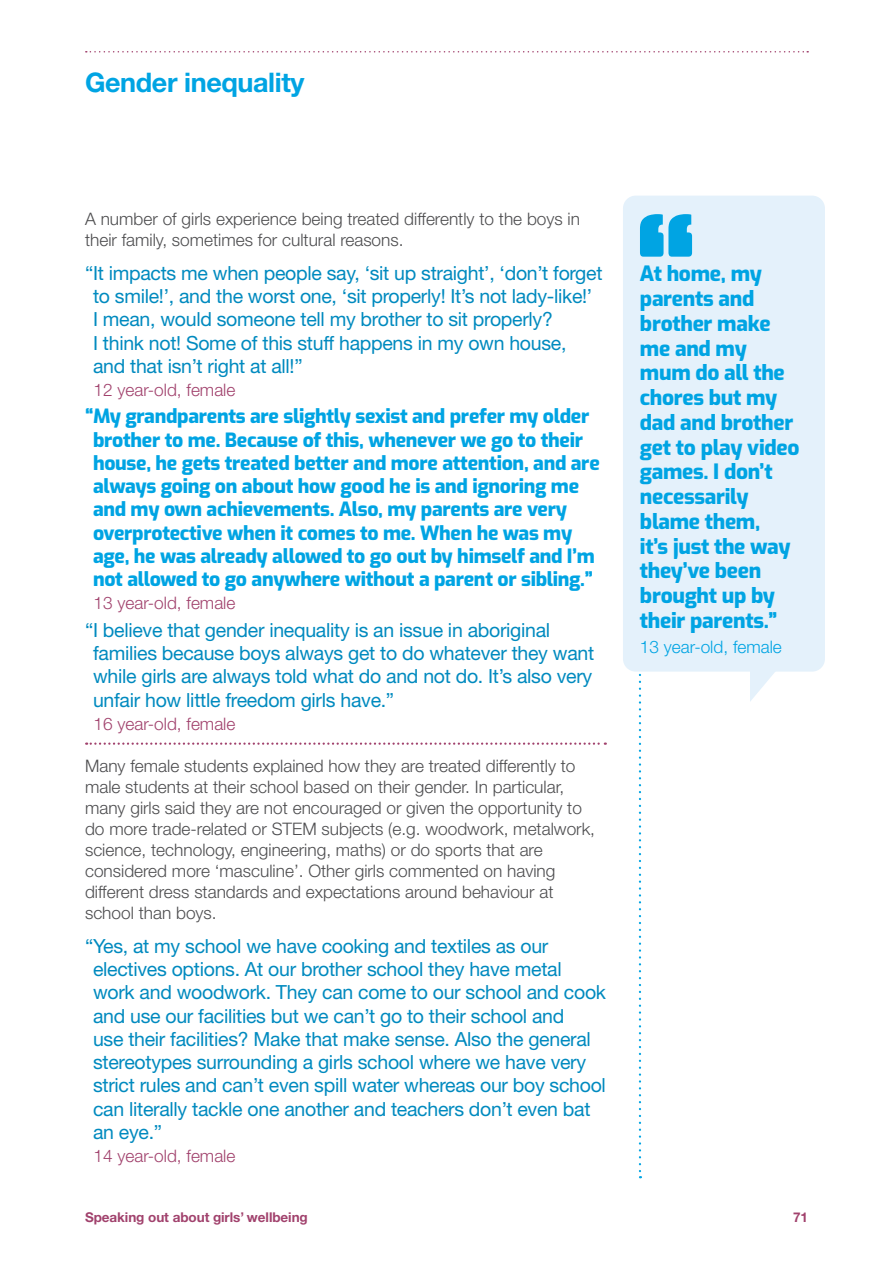
<style>
.page{position:relative;width:893px;height:1263px;background:#fff}
.page>*{position:absolute;margin:0;border:0;box-sizing:border-box;transform-origin:0 0}
.t1{font:700 27px "Helvetica Neue LT Std";letter-spacing:-.015em;color:#00a4e3}
.t2{font:800 21px/24.8px "Exo";letter-spacing:-.015em;color:#00a4e3}
.t3{font:19.5px/23.2px "Helvetica Neue LT Std";letter-spacing:-.015em;color:#008abf}
.t4{font:800 19.5px/23.2px "Exo";letter-spacing:-.015em;color:#00a4e3}
.t5{font:300 17.25px/21px "Helvetica Neue LT Std";color:#4d4d4f}
.t6{font:300 17.25px "Helvetica Neue LT Std";color:#a1426d}
.t7{font:300 17.25px "Helvetica Neue LT Std";color:#00a4e3}
.t8{font:700 13.5px "Helvetica Neue LT Std";letter-spacing:-.005em;color:#a1426d}
</style>
<div class="page">
<svg style="left:86px;top:742px;width:520px;height:3px"></svg>
<div style="left:623px;top:196px;width:202px;height:476px;background:#e4f1fb;border-radius:13px"></div>
<svg style="left:639px;top:214px;width:53px;height:964px"></svg>
<svg style="left:750px;top:672px;width:25px;height:29px"></svg>
<svg style="left:86px;top:51px;width:722px;height:2px"></svg>
<p class="t1" style="left:85px;top:65px;width:221px">Gender inequality</p>
<p class="t5" style="left:85px;top:208px;width:496px">A number of girls experience being treated differently to the boys in their family, sometimes for cultural reasons.</p>
<p class="t3" style="left:93px;top:261px;width:511px;text-indent:-8px">“It impacts me when people say, ‘sit up straight’, ‘don’t forget to smile!’, and the worst one, ‘sit properly! It’s not lady-like!’<br>I mean, would someone tell my brother to sit properly?<br>I think not! Some of this stuff happens in my own house, and that isn’t right at all!”</p>
<p class="t6" style="left:94px;top:379px;width:143px">12 year-old, female</p>
<p class="t4" style="left:93px;top:404px;width:508px;text-indent:-8px">“My grandparents are slightly sexist and prefer my older brother to me. Because of this, whenever we go to their house, he gets treated better and more attention, and are always going on about how good he is and ignoring me and my own achievements. Also, my parents are very overprotective when it comes to me. When he was my age, he was already allowed to go out by himself and I’m not allowed to go anywhere without a parent or sibling.”</p>
<p class="t6" style="left:94px;top:593px;width:143px">13 year-old, female</p>
<p class="t3" style="left:93px;top:618px;width:503px;text-indent:-8px">“I believe that gender inequality is an issue in aboriginal families because boys always get to do whatever they want while girls are always told what do and not do. It’s also very unfair how little freedom girls have.”</p>
<p class="t6" style="left:94px;top:713px;width:143px">16 year-old, female</p>
<p class="t5" style="left:85px;top:755px;width:512px">Many female students explained how they are treated differently to male students at their school based on their gender. In particular, many girls said they are not encouraged or given the opportunity to do more trade-related or STEM subjects (e.g. woodwork, metalwork, science, technology, engineering, maths) or do sports that are considered more ‘masculine’. Other girls commented on having different dress standards and expectations around behaviour at school than boys.</p>
<p class="t3" style="left:93px;top:934px;width:514px;text-indent:-8px">“Yes, at my school we have cooking and textiles as our electives options. At our brother school they have metal work and woodwork. They can come to our school and cook and use our facilities but we can’t go to their school and<br>use their facilities? Make that make sense. Also the general stereotypes surrounding a girls school where we have very strict rules and can’t even spill water whereas our boy school can literally tackle one another and teachers don’t even bat an eye.”</p>
<p class="t6" style="left:94px;top:1145px;width:143px">14 year-old, female</p>
<p class="t2" style="left:640px;top:260px;width:161px">At home, my parents and brother make me and my mum do all the chores but my dad and brother get to play video games. I don’t necessarily blame them,<br>it’s just the way they’ve been brought up by their parents.”</p>
<p class="t7" style="left:640px;top:636px;width:143px">13 year-old, female</p>
<p class="t8" style="left:85px;top:1208px;width:224px">Speaking out about girls’ wellbeing</p>
<p class="t8" style="left:793px;top:1208px;width:16px">71</p>
</div>
